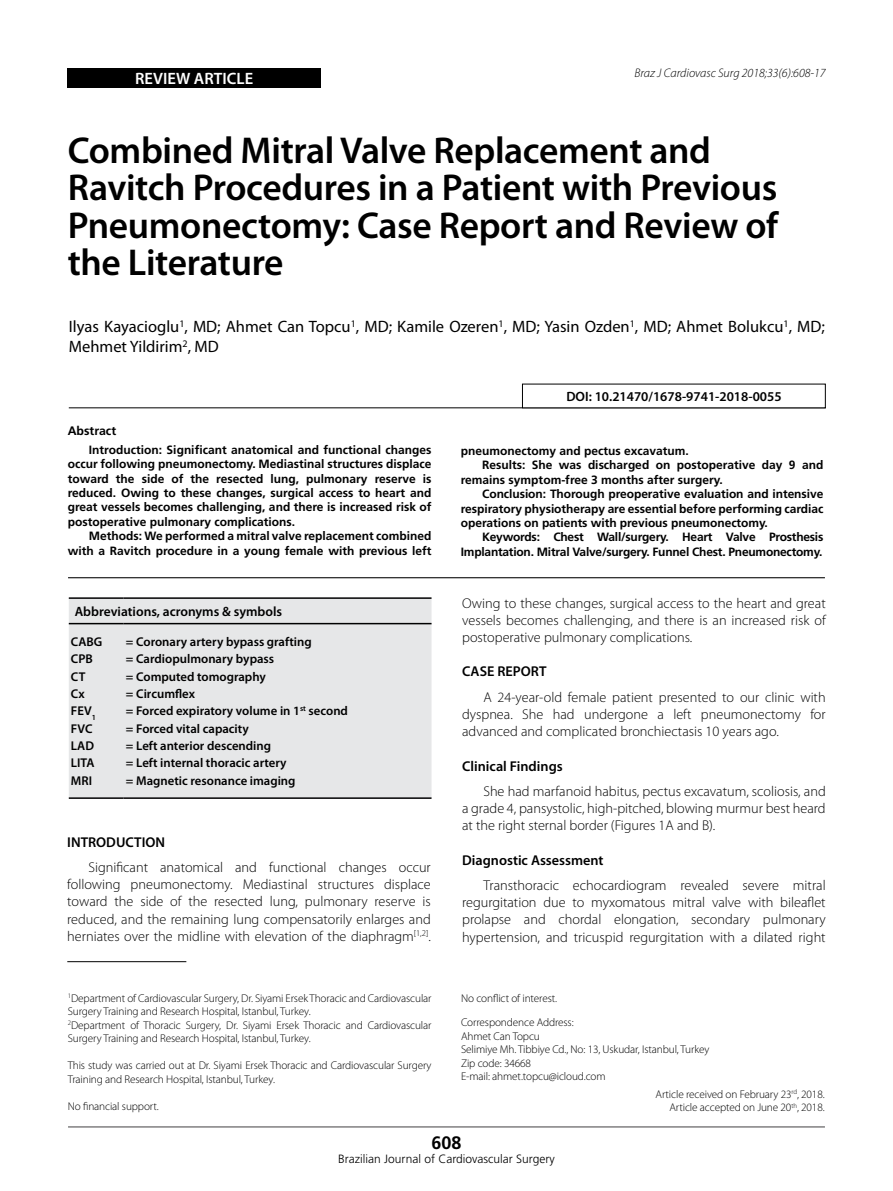
<style>
.page{position:relative;width:893px;height:1191px;background:#fff}
.page>*{position:absolute;margin:0;border:0;box-sizing:border-box;transform-origin:0 0}
.t1{font:600 37.5px/37.5px "Myriad Pro";letter-spacing:-.01em;color:#000}
.t2{font:700 18px "Frutiger";color:#000}
.t3{font:16.5px/19.8px "Myriad Pro";color:#000}
.t4{font:600 16.5px "Myriad Pro";color:#fff}
.t5{font:300 14.25px/17.1px "Myriad Pro";color:#000;text-align:justify}
.t6{font:600 14.25px "Myriad Pro";color:#000}
.t7{font:600 13.5px "Myriad Pro";color:#000}
.t8{font:600 12.75px/17.4px "Myriad Pro";color:#000}
.t9{font:italic 300 12.45px "Myriad Pro";color:#000}
.t10{font:700 12.3px "Frutiger";color:#000}
.t11{font:700 12px/14.4px "Frutiger";letter-spacing:-.005em;color:#000;text-align:justify}
.t12{font:300 12px "Frutiger";color:#000}
.t13{font:300 11.25px/13.5px "Myriad Pro";letter-spacing:-.01em;color:#000}
</style>
<div class="page">
<hr style="left:68px;top:1126px;width:757px;height:1px;background:#414042">
<div style="left:67px;top:68px;width:254px;height:20px;background:#000"></div>
<hr style="left:68px;top:577px;width:757px;height:1px;background:#000">
<hr style="left:69px;top:407px;width:757px;height:1px;background:#000">
<hr style="left:67px;top:961px;width:119px;height:1px;background:#000">
<div style="left:69px;top:599px;width:363px;height:198px;background:#e6e7e8"></div>
<hr style="left:69px;top:597px;width:54px;height:2px;background:#000">
<hr style="left:123px;top:597px;width:309px;height:2px;background:#000">
<hr style="left:69px;top:623px;width:54px;height:1px;background:#000">
<hr style="left:123px;top:623px;width:309px;height:1px;background:#000">
<hr style="left:69px;top:797px;width:54px;height:2px;background:#000">
<hr style="left:123px;top:797px;width:309px;height:2px;background:#000">
<p class="t4" style="left:135px;top:69px;width:119px">REVIEW ARTICLE</p>
<p class="t9" style="left:635px;top:67px;width:193px">Braz J Cardiovasc Surg 2018;33(6):608-17</p>
<h1 class="t1" style="left:68px;top:132px;width:712px">Combined Mitral Valve Replacement and Ravitch Procedures in a Patient with Previous Pneumonectomy: Case Report and Review of the Literature</h1>
<p class="t3" style="left:69px;top:317px;width:758px">Ilyas Kayacioglu<sup>1</sup>, MD; Ahmet Can Topcu<sup>1</sup>, MD; Kamile Ozeren<sup>1</sup>, MD; Yasin Ozden<sup>1</sup>, MD; Ahmet Bolukcu<sup>1</sup>, MD;<br>Mehmet Yildirim<sup>2</sup>, MD</p>
<p class="t10" style="left:68px;top:424px;width:50px">Abstract</p>
<p class="t11" style="left:68px;top:442px;width:365px;text-indent:21px">Introduction: Significant anatomical and functional changes occur following pneumonectomy. Mediastinal structures displace toward the side of the resected lung, pulmonary reserve is reduced. Owing to these changes, surgical access to heart and great vessels becomes challenging, and there is increased risk of postoperative pulmonary complications.</p>
<p class="t11" style="left:68px;top:529px;width:365px;text-align:right">Methods: We performed a mitral valve replacement combined with a Ravitch procedure in a young female with previous left</p>
<p class="t7" style="left:75px;top:604px;width:209px">Abbreviations, acronyms &amp; symbols</p>
<p class="t8" style="left:71px;top:633px;width:33px">CABG<br>CPB<br>CT<br>Cx<br>FEV<sub>1<br></sub>FVC<br>LAD<br>LITA<br>MRI</p>
<p class="t8" style="left:126px;top:633px;width:224px">= Coronary artery bypass grafting<br>= Cardiopulmonary bypass<br>= Computed tomography<br>= Circumflex<br>= Forced expiratory volume in 1<sup>st</sup> second = Forced vital capacity<br>= Left anterior descending<br>= Left internal thoracic artery<br>= Magnetic resonance imaging</p>
<p class="t6" style="left:67px;top:834px;width:99px">INTRODUCTION</p>
<p class="t5" style="left:67px;top:859px;width:365px;text-indent:21px">Significant anatomical and functional changes occur following pneumonectomy. Mediastinal structures displace toward the side of the resected lung, pulmonary reserve is reduced, and the remaining lung compensatorily enlarges and herniates over the midline with elevation of the diaphragm<sup>[1,2]</sup>.</p>
<p class="t13" style="left:68px;top:991px;width:365px"><sup>1</sup>Department of Cardiovascular Surgery, Dr. Siyami Ersek Thoracic and Cardiovascular Surgery Training and Research Hospital, Istanbul, Turkey.<br><sup>2</sup>Department of Thoracic Surgery, Dr. Siyami Ersek Thoracic and Cardiovascular Surgery Training and Research Hospital, Istanbul, Turkey.</p>
<p class="t13" style="left:68px;top:1059px;width:365px">This study was carried out at Dr. Siyami Ersek Thoracic and Cardiovascular Surgery<br>Training and Research Hospital, Istanbul, Turkey.</p>
<p class="t13" style="left:68px;top:1099px;width:93px">No financial support.</p>
<p class="t7" style="left:566px;top:389px;width:217px">DOI: 10.21470/1678-9741-2018-0055</p>
<p class="t11" style="left:461px;top:443px;width:230px">pneumonectomy and pectus excavatum.</p>
<p class="t11" style="left:482px;top:458px;width:343px">Results: She was discharged on postoperative day 9 and</p>
<p class="t11" style="left:461px;top:472px;width:263px">remains symptom-free 3 months after surgery.</p>
<p class="t11" style="left:482px;top:487px;width:343px">Conclusion: Thorough preoperative evaluation and intensive</p>
<p class="t11" style="left:461px;top:501px;width:364px">respiratory physiotherapy are essential before performing cardiac</p>
<p class="t11" style="left:461px;top:515px;width:309px">operations on patients with previous pneumonectomy.</p>
<p class="t11" style="left:482px;top:530px;width:343px">Keywords: Chest Wall/surgery. Heart Valve Prosthesis</p>
<p class="t11" style="left:461px;top:544px;width:363px">Implantation. Mitral Valve/surgery. Funnel Chest. Pneumonectomy.</p>
<p class="t5" style="left:462px;top:595px;width:365px">Owing to these changes, surgical access to the heart and great vessels becomes challenging, and there is an increased risk of postoperative pulmonary complications.</p>
<p class="t6" style="left:462px;top:664px;width:86px">CASE REPORT</p>
<p class="t5" style="left:462px;top:689px;width:365px;text-indent:21px">A 24-year-old female patient presented to our clinic with dyspnea. She had undergone a left pneumonectomy for advanced and complicated bronchiectasis 10 years ago.</p>
<p class="t6" style="left:462px;top:758px;width:102px">Clinical Findings</p>
<p class="t5" style="left:462px;top:783px;width:365px;text-indent:21px">She had marfanoid habitus, pectus excavatum, scoliosis, and a grade 4, pansystolic, high-pitched, blowing murmur best heard at the right sternal border (Figures 1A and B).</p>
<p class="t6" style="left:462px;top:852px;width:143px">Diagnostic Assessment</p>
<p class="t5" style="left:462px;top:877px;width:365px;text-indent:21px">Transthoracic echocardiogram revealed severe mitral regurgitation due to myxomatous mitral valve with bileaflet prolapse and chordal elongation, secondary pulmonary hypertension, and tricuspid regurgitation with a dilated right</p>
<p class="t13" style="left:461px;top:986px;width:114px;line-height:24.3px">No conflict of interest.<br>Correspondence Address:</p>
<p class="t13" style="left:461px;top:1029px;width:250px">Ahmet Can Topcu<br>Selimiye Mh. Tibbiye Cd., No: 13, Uskudar, Istanbul, Turkey<br>Zip code: 34668<br>E-mail: ahmet.topcu@icloud.com</p>
<p class="t13" style="left:656px;top:1087px;width:170px;text-align:right">Article received on February 23<sup>rd</sup>, 2018.<br>Article accepted on June 20<sup>th</sup>, 2018.</p>
<p class="t2" style="left:431px;top:1132px;width:32px">608</p>
<p class="t12" style="left:338px;top:1152px;width:218px">Brazilian Journal of Cardiovascular Surgery</p>
</div>
